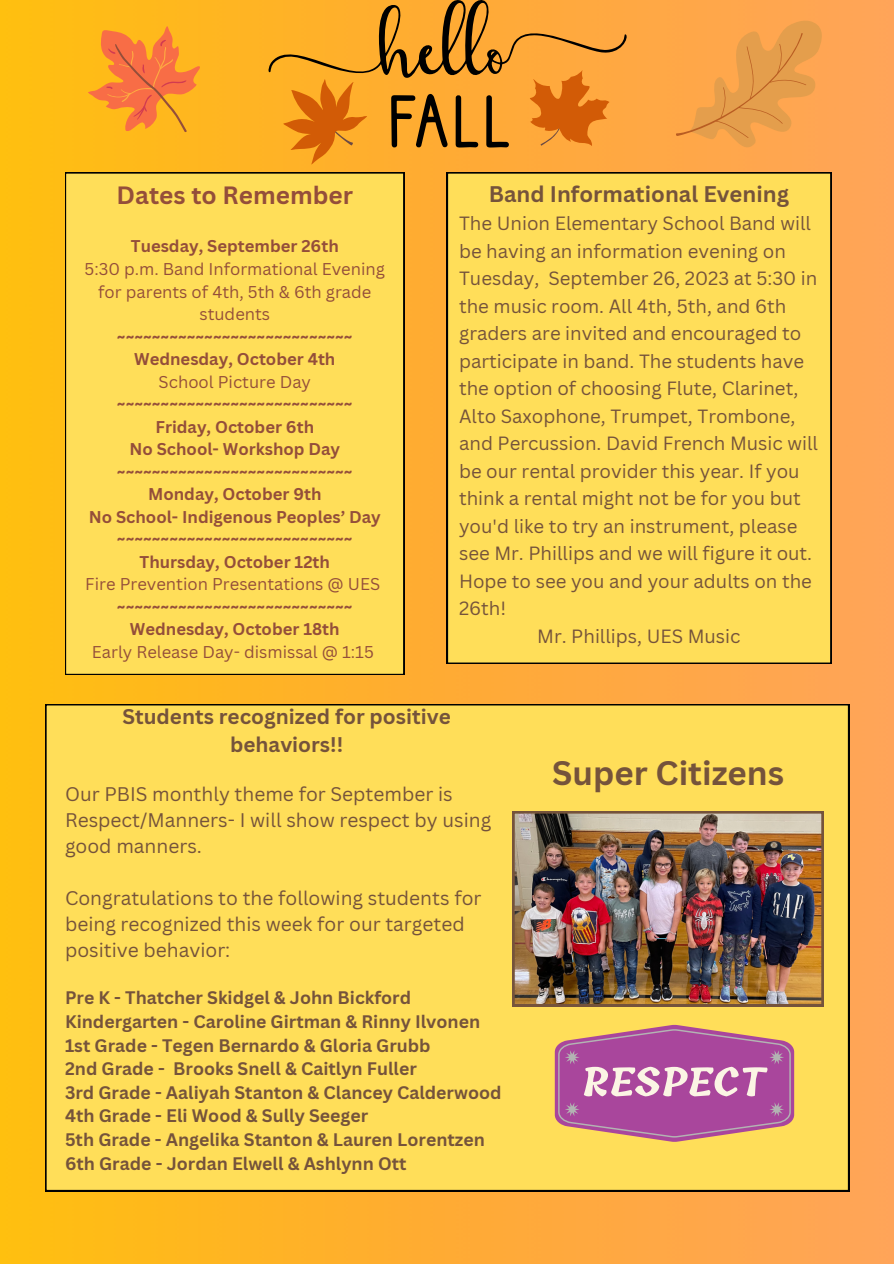
<style>
.page{position:relative;width:894px;height:1264px;background:#fff}
.page>*{position:absolute;margin:0;border:0;box-sizing:border-box;transform-origin:0 0}
.t1{font:700 33px "Canva Sans";color:#75533b}
.t2{font:700 24.3px "Canva Sans";color:#944e3a}
.t3{font:700 22.05px "Canva Sans";color:#75533b}
.t4{font:700 20.7px/28.2px "Canva Sans";color:#75533b;text-align:center}
.t5{font:19.2px/26px "Canva Sans";color:#75533b}
.t6{font:18.6px/27.5px "Canva Sans";color:#75533b}
.t7{font:700 17.7px "Canva Sans";color:#75533b}
.t8{font:700 16.65px "Canva Sans";color:#944e3a}
.t9{font:16.65px/22.5px "Canva Sans";color:#944e3a;text-align:center}
</style>
<div class="page">
<img style="left:0;top:0;width:893px;height:1263px">
<div style="left:46px;top:704px;width:802px;height:486px;background:#ffde59"></div>
<svg style="left:554px;top:1024px;width:240px;height:117px;background:#bd7198"></svg>
<svg style="left:268px;top:0;width:358px;height:148px;background:#e59a2e"></svg>
<svg style="left:283px;top:70px;width:326px;height:94px;background:#e49027"></svg>
<svg style="left:65px;top:0;width:150px;height:146px;background:#fba525"></svg>
<svg style="left:675px;top:0;width:162px;height:172px;background:#f6a24c"></svg>
<div style="left:65px;top:172px;width:339px;height:503px;background:#ffde59"></div>
<div style="left:447px;top:172px;width:384px;height:491px;background:#ffde59"></div>
<img style="left:512px;top:811px;width:311px;height:195px">
<p class="t2" style="left:117px;top:178px;width:238px">Dates to Remember</p>
<p class="t8" style="left:131px;top:235px;width:209px">Tuesday, September 26th</p>
<p class="t9" style="left:85px;top:257px;width:302px">5:30 p.m. Band Informational Evening</p>
<p class="t9" style="left:98px;top:280px;width:274px">for parents of 4th, 5th &amp; 6th grade students</p>
<p class="t8" style="left:117px;top:325px;width:237px">~~~~~~~~~~~~~~~~~~~~~~~~~~~</p>
<p class="t8" style="left:134px;top:347px;width:203px">Wednesday, October 4th</p>
<p class="t9" style="left:159px;top:370px;width:154px">School Picture Day</p>
<p class="t8" style="left:117px;top:392px;width:237px">~~~~~~~~~~~~~~~~~~~~~~~~~~~</p>
<p class="t8" style="left:155px;top:415px;width:160px">Friday, October 6th</p>
<p class="t8" style="left:129px;top:437px;width:212px">No School- Workshop Day</p>
<p class="t8" style="left:117px;top:460px;width:237px">~~~~~~~~~~~~~~~~~~~~~~~~~~~</p>
<p class="t8" style="left:148px;top:482px;width:175px">Monday, October 9th</p>
<p class="t8" style="left:89px;top:505px;width:293px">No School- Indigenous Peoples’ Day</p>
<p class="t8" style="left:117px;top:527px;width:237px">~~~~~~~~~~~~~~~~~~~~~~~~~~~</p>
<p class="t8" style="left:139px;top:550px;width:192px">Thursday, October 12th</p>
<p class="t9" style="left:85px;top:572px;width:296px">Fire Prevention Presentations @ UES</p>
<p class="t8" style="left:117px;top:595px;width:237px">~~~~~~~~~~~~~~~~~~~~~~~~~~~</p>
<p class="t8" style="left:130px;top:617px;width:211px">Wednesday, October 18th</p>
<p class="t9" style="left:92px;top:640px;width:283px">Early Release Day- dismissal @ 1:15</p>
<p class="t3" style="left:488px;top:178px;width:302px">Band Informational Evening</p>
<p class="t6" style="left:459px;top:209px;width:360px">The Union Elementary School Band will be having an information evening on Tuesday, September 26, 2023 at 5:30 in the music room. All 4th, 5th, and 6th graders are invited and encouraged to participate in band. The students have the option of choosing Flute, Clarinet, Alto Saxophone, Trumpet, Trombone, and Percussion. David French Music will be our rental provider this year. If you think a rental might not be for you but you'd like to try an instrument, please see Mr. Phillips and we will figure it out.<br>Hope to see you and your adults on the 26th!</p>
<p class="t6" style="left:537px;top:622px;width:205px">Mr. Phillips, UES Music</p>
<p class="t4" style="left:122px;top:701px;width:330px">Students recognized for positive behaviors!!</p>
<p class="t5" style="left:65px;top:781px;width:427px">Our PBIS monthly theme for September is<br>Respect/Manners- I will show respect by using good manners.</p>
<p class="t5" style="left:65px;top:884px;width:418px">Congratulations to the following students for being recognized this week for our targeted positive behavior:</p>
<p class="t7" style="left:65px;top:985px;width:347px">Pre K - Thatcher Skidgel &amp; John Bickford</p>
<p class="t7" style="left:65px;top:1008px;width:416px">Kindergarten - Caroline Girtman &amp; Rinny Ilvonen</p>
<p class="t7" style="left:65px;top:1032px;width:367px">1st Grade - Tegen Bernardo &amp; Gloria Grubb</p>
<p class="t7" style="left:65px;top:1056px;width:353px">2nd Grade - Brooks Snell &amp; Caitlyn Fuller</p>
<p class="t7" style="left:65px;top:1079px;width:438px">3rd Grade - Aaliyah Stanton &amp; Clancey Calderwood</p>
<p class="t7" style="left:65px;top:1103px;width:304px">4th Grade - Eli Wood &amp; Sully Seeger</p>
<p class="t7" style="left:65px;top:1127px;width:421px">5th Grade - Angelika Stanton &amp; Lauren Lorentzen</p>
<p class="t7" style="left:65px;top:1150px;width:343px">6th Grade - Jordan Elwell &amp; Ashlynn Ott</p>
<p class="t1" style="left:552px;top:750px;width:233px">Super Citizens</p>
</div>
